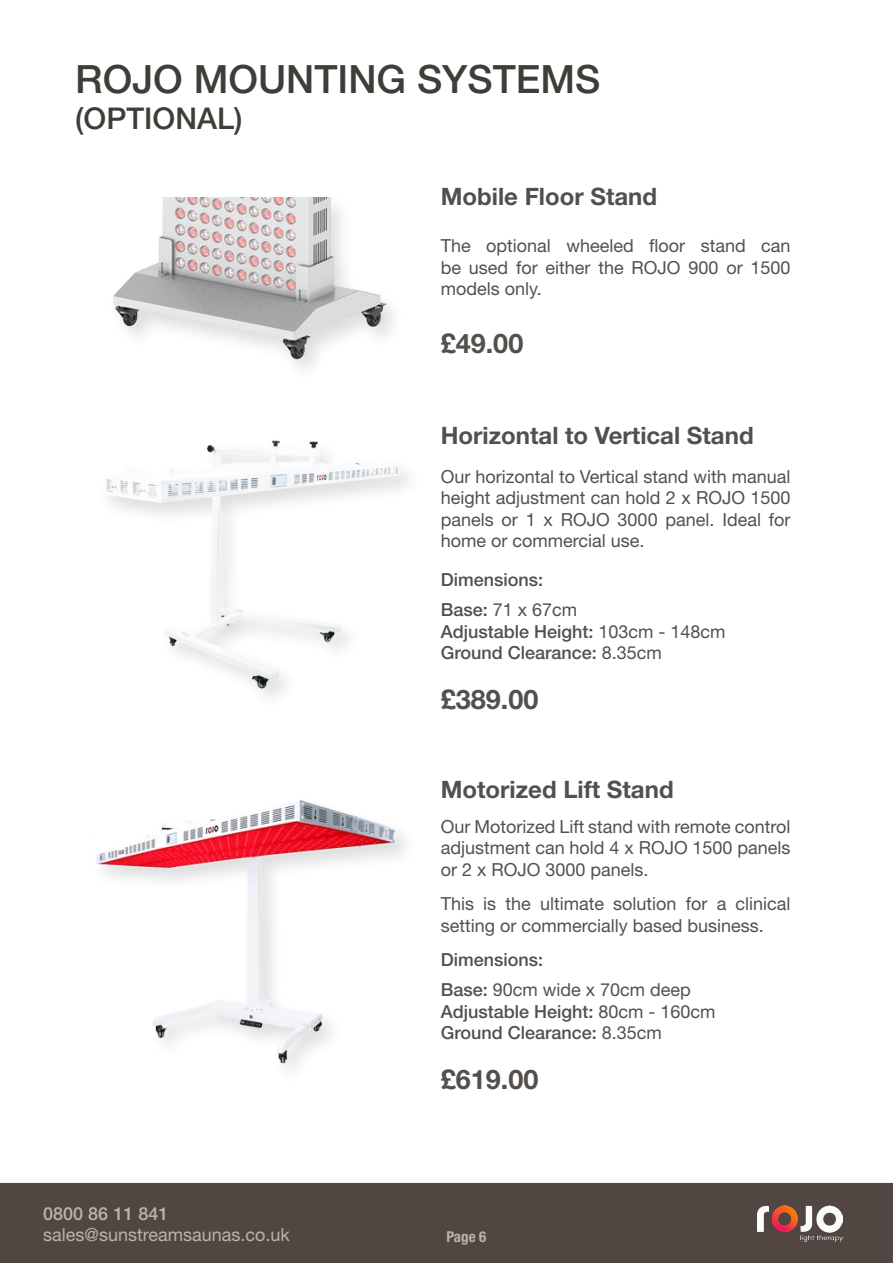
<style>
.page{position:relative;width:893px;height:1263px;background:#fff}
.page>*{position:absolute;margin:0;border:0;box-sizing:border-box;transform-origin:0 0}
.t1{font:500 39px "Helvetica Neue LT Pro";color:#403c38}
.t2{font:500 30px "Helvetica Neue LT Pro";color:#403c38}
.t3{font:700 27px "Helvetica Neue LT Pro";color:#403c38}
.t4{font:700 24px "Helvetica Neue LT Pro";color:#403c38}
.t5{font:18px/21.6px "Helvetica Neue LT Pro";color:#403c38;text-align:justify}
.t6{font:500 18px/21.6px "Helvetica Neue LT Pro";color:#403c38}
.t7{font:18px "Helvetica Neue LT Pro";color:#bbb3a7}
.t8{font:500 18px "Helvetica Neue LT Pro";color:#bbb3a7}
.t9{font:700 condensed 15px "Helvetica Neue LT Pro";color:#bbb3a7}
.s1{font-weight:400}
.s2{font-weight:500}
</style>
<div class="page">
<div style="left:0;top:1183px;width:893px;height:80px;background:#514641"></div>
<div style="left:43px;top:1183px;width:475px;height:71px;background:#514641"></div>
<img style="left:757px;top:1205px;width:85px;height:36px">
<img style="left:113px;top:197px;width:280px;height:172px">
<img style="left:106px;top:440px;width:302px;height:257px">
<img style="left:96px;top:799px;width:309px;height:271px">
<h1 class="t1" style="left:75px;top:56px;width:527px">ROJO MOUNTING SYSTEMS</h1>
<h2 class="t2" style="left:75px;top:100px;width:169px">(OPTIONAL)</h2>
<h3 class="t4" style="left:441px;top:182px;width:218px">Mobile Floor Stand</h3>
<p class="t5" style="left:441px;top:234px;width:351px">The optional wheeled floor stand can be used for either the ROJO 900 or 1500 models only.</p>
<h3 class="t3" style="left:441px;top:327px;width:84px">£49.00</h3>
<h3 class="t4" style="left:441px;top:421px;width:314px">Horizontal to Vertical Stand</h3>
<p class="t5" style="left:441px;top:465px;width:351px">Our horizontal to Vertical stand with manual height adjustment can hold 2 x ROJO 1500 panels or 1 x ROJO 3000 panel. Ideal for home or commercial use.</p>
<p class="t6" style="left:441px;top:564px;width:138px;line-height:30.2px">Dimensions:<br>Base: <span class="s1">71 x 67cm</span></p>
<p class="t6" style="left:441px;top:620px;width:286px">Adjustable Height: <span class="s1">103cm - 148cm<br></span>Ground Clearance: <span class="s1">8.35cm</span></p>
<h3 class="t3" style="left:441px;top:682px;width:99px">£389.00</h3>
<h3 class="t4" style="left:441px;top:775px;width:234px">Motorized Lift Stand</h3>
<p class="t5" style="left:441px;top:815px;width:351px">Our Motorized Lift stand with remote control adjustment can hold 4 x ROJO 1500 panels or 2 x ROJO 3000 panels.</p>
<p class="t5" style="left:441px;top:892px;width:351px">This is the ultimate solution for a clinical setting or commercially based business.</p>
<p class="t5" style="left:441px;top:944px;width:252px;line-height:30.2px"><span class="s2">Dimensions:<br>Base:</span> 90cm wide x 70cm deep</p>
<p class="t6" style="left:441px;top:1000px;width:276px">Adjustable Height: <span class="s1">80cm - 160cm<br></span>Ground Clearance: <span class="s1">8.35cm</span></p>
<h3 class="t3" style="left:441px;top:1062px;width:99px">£619.00</h3>
<p class="t8" style="left:43px;top:1202px;width:127px">0800 86 11 841</p>
<p class="t7" style="left:43px;top:1223px;width:248px">sales@sunstreamsaunas.co.uk</p>
<p class="t9" style="left:446px;top:1228px;width:41px">Page 6</p>
</div>
